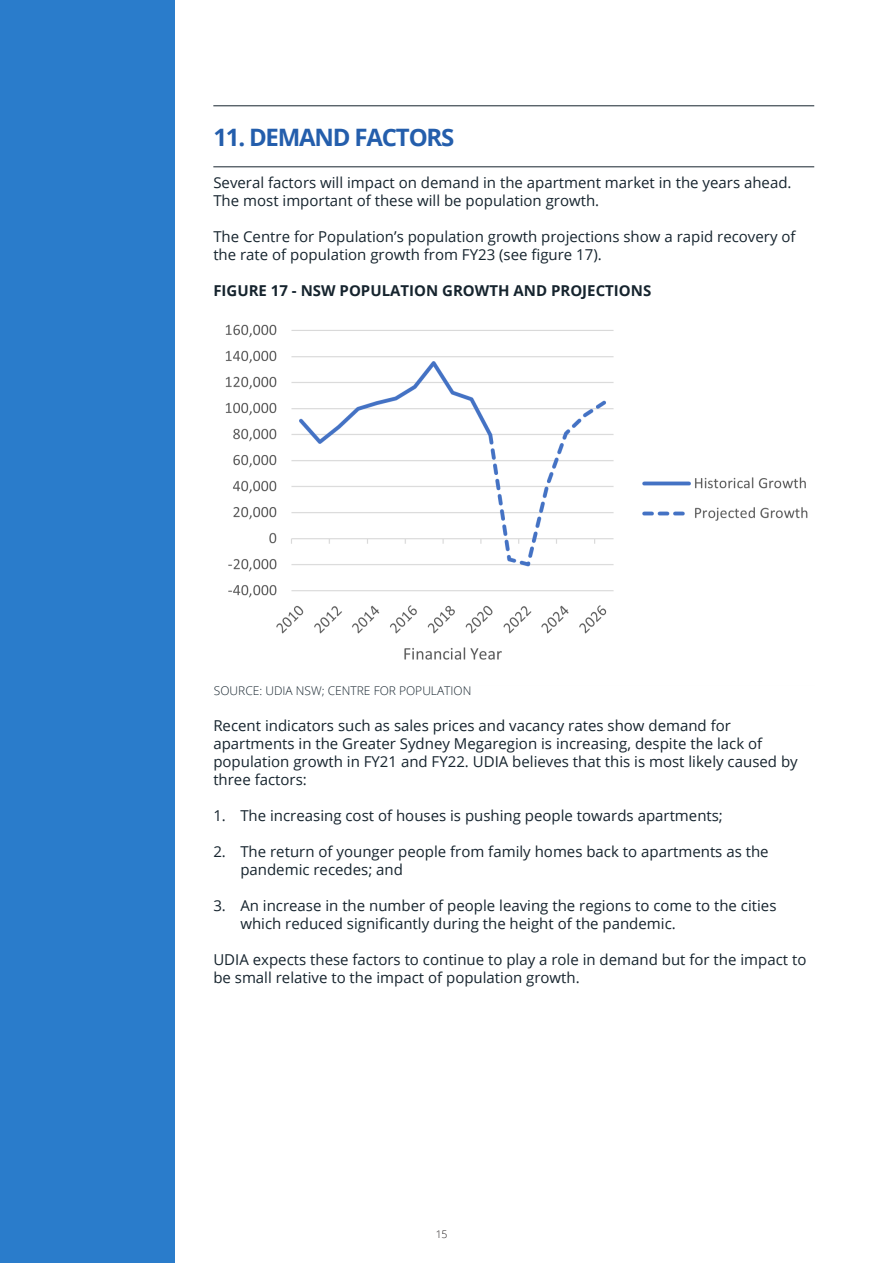
<style>
.page{position:relative;width:893px;height:1263px;background:#fff}
.page>*{position:absolute;margin:0;border:0;box-sizing:border-box;transform-origin:0 0}
.Chapter_Title_-_Alig{font:700 24px "Open Sans";letter-spacing:-.05em;color:#245eac}
.Body_Text{font:15px/18px "Open Sans";color:#16242e}
.Body_Text-2{font:700 15px "Open Sans";color:#16242e}
.Body_Text-3{font:300 12px "Open Sans";color:#16242e}
.t1{font:300 10.5px "Open Sans";color:#231f20}
</style>
<div class="page">
<hr style="left:213px;top:105px;width:601px;height:1px;background:#16242e">
<hr style="left:213px;top:166px;width:601px;height:1px;background:#16242e">
<div style="left:0;top:0;width:174px;height:1263px;background:#2a7ccb"></div>
<img style="left:225px;top:324px;width:583px;height:336px">
<p class="Chapter_Title_-_Alig" style="left:213px;top:120px;width:243px">11. DEMAND FACTORS</p>
<p class="Body_Text" style="left:213px;top:173px;width:580px">Several factors will impact on demand in the apartment market in the years ahead.<br>The most important of these will be population growth.</p>
<p class="Body_Text" style="left:213px;top:227px;width:584px">The Centre for Population’s population growth projections show a rapid recovery of the rate of population growth from FY23 (see figure 17).</p>
<p class="Body_Text-2" style="left:213px;top:280px;width:439px">FIGURE 17 - NSW POPULATION GROWTH AND PROJECTIONS</p>
<p class="Body_Text-3" style="left:214px;top:682px;width:259px">SOURCE: UDIA NSW; CENTRE FOR POPULATION</p>
<p class="Body_Text" style="left:213px;top:716px;width:586px">Recent indicators such as sales prices and vacancy rates show demand for apartments in the Greater Sydney Megaregion is increasing, despite the lack of population growth in FY21 and FY22. UDIA believes that this is most likely caused by three factors:</p>
<p class="Body_Text" style="left:213px;top:806px;width:511px">1. The increasing cost of houses is pushing people towards apartments;</p>
<p class="Body_Text" style="left:240px;top:842px;width:530px;text-indent:-27px">2. The return of younger people from family homes back to apartments as the pandemic recedes; and</p>
<p class="Body_Text" style="left:240px;top:896px;width:538px;text-indent:-27px">3. An increase in the number of people leaving the regions to come to the cities which reduced significantly during the height of the pandemic.</p>
<p class="Body_Text" style="left:213px;top:950px;width:595px">UDIA expects these factors to continue to play a role in demand but for the impact to be small relative to the impact of population growth.</p>
<p class="t1" style="left:436px;top:1226px;width:13px">15</p>
</div>
